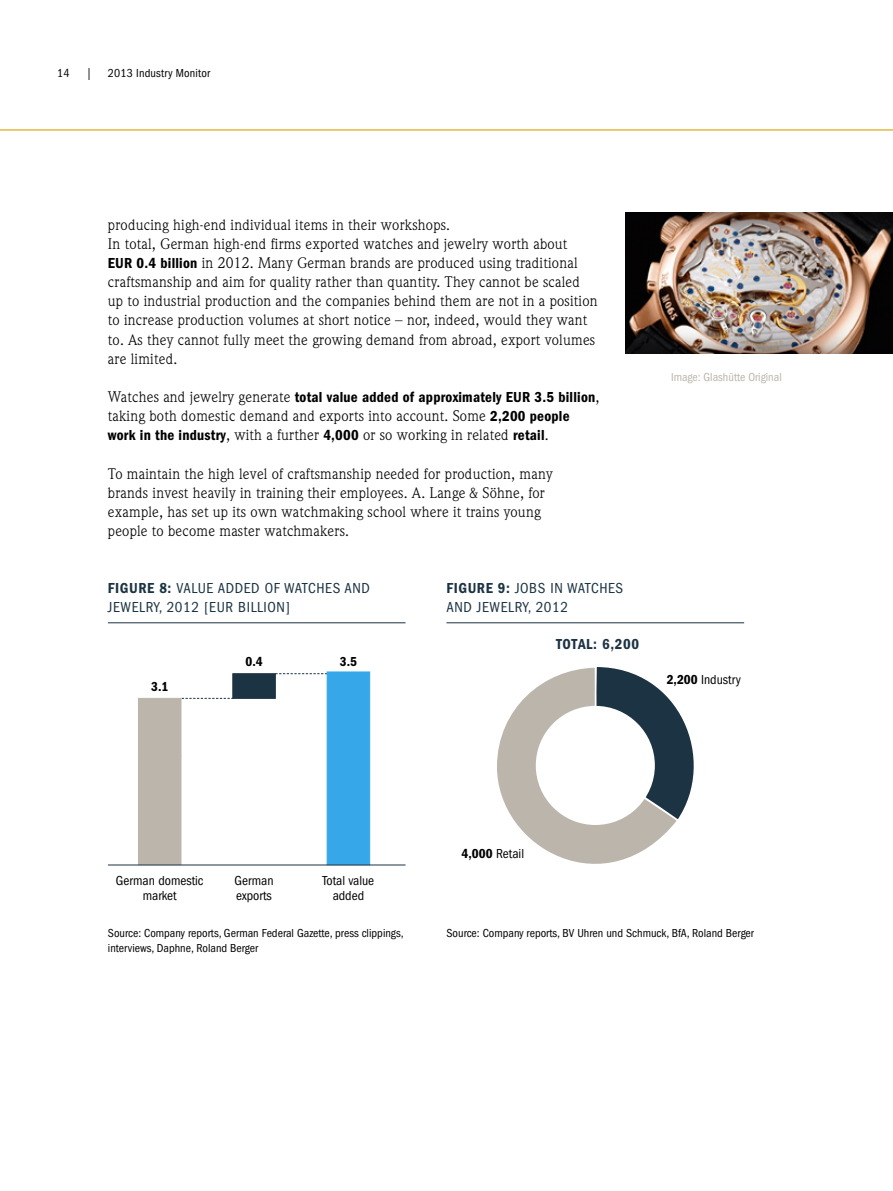
<style>
.page{position:relative;width:893px;height:1191px;background:#fff}
.page>*{position:absolute;margin:0;border:0;box-sizing:border-box;transform-origin:0 0}
.t1{font:15px/19.2px "RB Weidemann";letter-spacing:.015em;color:#000}
.t2{font:15px/19.2px "RB Franklin Cond";letter-spacing:.04em;color:#1c3343}
.t3{font:600 15px "RB Franklin Cond";letter-spacing:.015em;color:#000}
.t4{font:600 15px "RB Franklin Cond";letter-spacing:.04em;color:#1c3343}
.t5{font:13.5px/15px "RB Franklin Cond";color:#000;text-align:center}
.t6{font:600 13.5px "RB Franklin Cond";color:#000}
.t7{font:12px/15px "RB Franklin Cond";color:#000}
.t8{font:12px "RB Franklin Cond";color:#bbb5ab}
.s1{font-family:"RB Franklin Cond";font-weight:600}
.s2{font-family:"RB Weidemann";font-weight:400}
.s3{font-weight:600}
</style>
<div class="page">
<hr style="left:0;top:129px;width:893px;height:2px;background:#e0ad20">
<svg style="left:497px;top:667px;width:179px;height:197px"></svg>
<svg style="left:595px;top:667px;width:99px;height:155px"></svg>
<hr style="left:108px;top:622px;width:298px;height:1px;background:#1c3343">
<hr style="left:446px;top:622px;width:298px;height:1px;background:#1c3343">
<div style="left:536px;top:706px;width:119px;height:119px;background:#fff;border-radius:50%"></div>
<svg style="left:182px;top:698px;width:52px;height:1px"></svg>
<svg style="left:276px;top:673px;width:51px;height:1px"></svg>
<div style="left:138px;top:698px;width:43px;height:58px;background:#bbb5ab"></div>
<div style="left:232px;top:673px;width:44px;height:25px;background:#1c3343;border:1px solid #1c3343"></div>
<div style="left:327px;top:671px;width:43px;height:194px;background:#36a7e9;border:1px solid #36a7e9"></div>
<div style="left:138px;top:755px;width:43px;height:110px;background:#bbb5ab"></div>
<hr style="left:108px;top:864px;width:298px;height:1px;background:#1c3343">
<img style="left:625px;top:212px;width:268px;height:142px">
<p class="t7" style="left:57px;top:65px;width:14px">14</p>
<p class="t7" style="left:86px;top:65px;width:7px">|</p>
<p class="t7" style="left:108px;top:65px;width:104px">2013 Industry Monitor</p>
<p class="t1" style="left:108px;top:215px;width:491px">producing high-end individual items in their workshops.<br>In total, German high-end firms exported watches and jewelry worth about<br><span class="s1">EUR 0.4 billion</span> in 2012. Many German brands are produced using traditional craftsmanship and aim for quality rather than quantity. They cannot be scaled up to industrial production and the companies behind them are not in a position to increase production volumes at short notice – nor, indeed, would they want to. As they cannot fully meet the growing demand from abroad, export volumes are limited.</p>
<p class="t3" style="left:108px;top:388px;width:493px"><span class="s2">Watches and jewelry generate</span> total value added of approximately EUR 3.5 billion<span class="s2">,</span></p>
<p class="t1" style="left:108px;top:406px;width:463px">taking both domestic demand and exports into account. Some <span class="s1">2,200 people work in the industry</span>, with a further <span class="s1">4,000</span> or so working in related <span class="s1">retail</span>.</p>
<p class="t1" style="left:108px;top:464px;width:446px">To maintain the high level of craftsmanship needed for production, many brands invest heavily in training their employees. A. Lange &amp; Söhne, for example, has set up its own watchmaking school where it trains young people to become master watchmakers.</p>
<p class="t2" style="left:108px;top:578px;width:264px"><span class="s3">FIGURE 8:</span> VALUE ADDED OF WATCHES AND<br>JEWELRY, 2012 [EUR BILLION]</p>
<p class="t6" style="left:151px;top:678px;width:19px">3.1</p>
<p class="t6" style="left:245px;top:653px;width:19px">0.4</p>
<p class="t6" style="left:340px;top:653px;width:19px">3.5</p>
<p class="t2" style="left:446px;top:578px;width:178px"><span class="s3">FIGURE 9:</span> JOBS IN WATCHES<br>AND JEWELRY, 2012</p>
<p class="t4" style="left:556px;top:635px;width:84px">TOTAL: 6,200</p>
<p class="t8" style="left:671px;top:370px;width:112px">Image: Glashütte Original</p>
<p class="t5" style="left:667px;top:672px;width:76px"><span class="s3">2,200</span> Industry</p>
<p class="t5" style="left:116px;top:873px;width:89px">German domestic market</p>
<p class="t5" style="left:234px;top:873px;width:41px;text-align:left">German exports</p>
<p class="t5" style="left:323px;top:873px;width:53px">Total value added</p>
<p class="t5" style="left:462px;top:846px;width:64px"><span class="s3">4,000</span> Retail</p>
<p class="t7" style="left:108px;top:925px;width:297px">Source: Company reports, German Federal Gazette, press clippings, interviews, Daphne, Roland Berger</p>
<p class="t7" style="left:446px;top:925px;width:309px">Source: Company reports, BV Uhren und Schmuck, BfA, Roland Berger</p>
</div>
